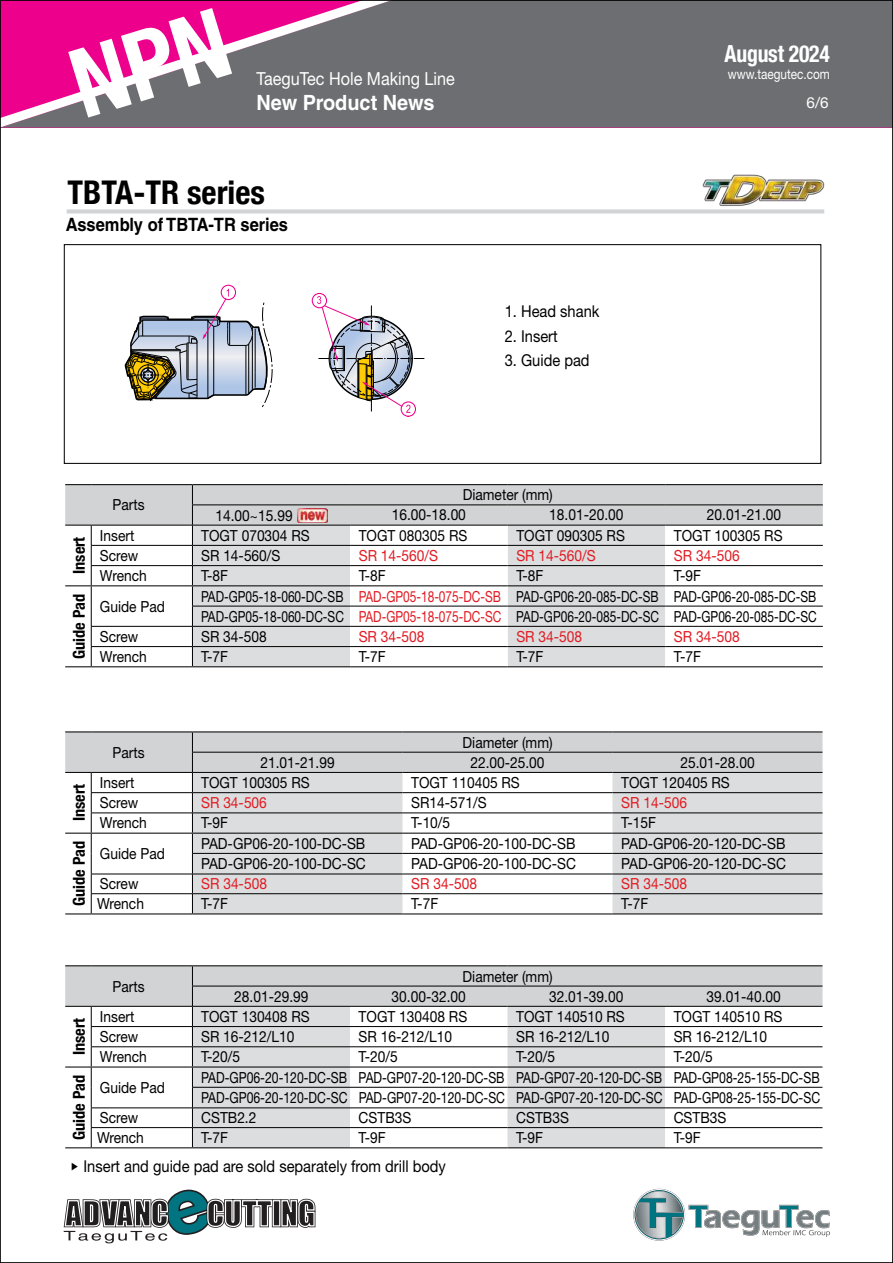
<style>
.page{position:relative;width:893px;height:1263px;background:#fff}
.page>*{position:absolute;margin:0;border:0;box-sizing:border-box;transform-origin:0 0}
.t1{font:700 condensed 32.7px "Helvetica Neue";color:#000}
.t2{font:700 condensed 23.55px "Helvetica Neue";letter-spacing:-.01em;color:#fff;scale:.92 1}
.t3{font:700 21px "Helvetica LT Std";color:#fff;scale:.95 1}
.t4{font:700 18.3px "Helvetica LT Std";color:#000;scale:.9 1}
.t5{font:18px "Helvetica Neue LT Std";color:#fff;scale:.9 1}
.t6{font:16.35px "Helvetica Neue LT Std";color:#000;scale:.9 1}
.t7{font:700 condensed 16.35px "Helvetica Neue";color:#000}
.t8{font:15.3px "Helvetica Neue LT Std";color:#000;scale:.9 1}
.t9{font:15.3px/20.1px "Helvetica Neue LT Std";color:#000;scale:.78 1}
.t10{font:15.3px/20.2px "Helvetica Neue LT Std";color:#000;scale:.8 1}
.t11{font:15.3px "Helvetica Neue LT Std";color:#e11b22;scale:.9 1}
.t12{font:15.3px "Helvetica Neue LT Std";color:#fff}
.t13{font:13.8px "Helvetica Neue LT Std";color:#fff;scale:.85 1}
.s1{color:#e11b22}
</style>
<div class="page">
<div style="left:423px;top:2px;width:468px;height:126px;background:#6d6e71"></div>
<svg style="left:2px;top:2px;width:421px;height:126px;background:#9b5581"></svg>
<svg style="left:63px;top:1189px;width:253px;height:55px"></svg>
<svg style="left:633px;top:1188px;width:197px;height:53px"></svg>
<svg style="left:65px;top:484px;width:758px;height:183px"></svg>
<hr style="left:91px;top:666px;width:101px;height:1px;background:#000">
<hr style="left:192px;top:666px;width:158px;height:1px;background:#000">
<hr style="left:350px;top:666px;width:158px;height:1px;background:#000">
<hr style="left:508px;top:666px;width:157px;height:1px;background:#000">
<hr style="left:665px;top:666px;width:158px;height:1px;background:#000">
<img style="left:297px;top:508px;width:30px;height:14px">
<svg style="left:65px;top:731px;width:757px;height:183px"></svg>
<hr style="left:91px;top:913px;width:101px;height:1px;background:#000">
<hr style="left:192px;top:913px;width:210px;height:1px;background:#000">
<hr style="left:402px;top:913px;width:210px;height:1px;background:#000">
<hr style="left:612px;top:913px;width:210px;height:1px;background:#000">
<svg style="left:65px;top:965px;width:757px;height:183px"></svg>
<hr style="left:91px;top:1147px;width:101px;height:1px;background:#000">
<hr style="left:192px;top:1147px;width:158px;height:1px;background:#000">
<hr style="left:350px;top:1147px;width:157px;height:1px;background:#000">
<hr style="left:507px;top:1147px;width:158px;height:1px;background:#000">
<hr style="left:665px;top:1147px;width:157px;height:1px;background:#000">
<div style="left:64px;top:244px;width:757px;height:220px;border:1px solid #000"></div>
<svg style="left:311px;top:292px;width:113px;height:125px"></svg>
<svg style="left:124px;top:284px;width:149px;height:123px"></svg>
<img style="left:702px;top:174px;width:123px;height:37px">
<svg style="left:67px;top:209px;width:757px;height:4px;background:#d5d7d8"></svg>
<svg style="left:68px;top:7px;width:164px;height:111px;background:#c13c8c"></svg>
<p class="t5" style="left:256px;top:67px;width:222px">TaeguTec Hole Making Line</p>
<h3 class="t3" style="left:256px;top:90px;width:189px">New Product News</h3>
<h1 class="t1" style="left:68px;top:172px;width:199px">TBTA-TR series</h1>
<p class="t4" style="left:66px;top:213px;width:248px">Assembly of TBTA-TR series</p>
<p class="t6" style="left:505px;top:302px;width:107px">1. Head shank</p>
<p class="t6" style="left:505px;top:326px;width:60px">2. Insert</p>
<p class="t6" style="left:505px;top:351px;width:96px">3. Guide pad</p>
<h2 class="t2" style="left:725px;top:40px;width:116px">August 2024</h2>
<p class="t13" style="left:728px;top:66px;width:121px">www.taegutec.com</p>
<p class="t12" style="left:807px;top:94px;width:24px">6/6</p>
<p class="t7" style="left:69px;top:574px;width:39px;rotate:-90deg">Insert</p>
<p class="t8" style="left:113px;top:496px;width:37px">Parts</p>
<p class="t8" style="left:463px;top:486px;width:102px">Diameter (mm)</p>
<p class="t8" style="left:215px;top:507px;width:87px">14.00~15.99</p>
<p class="t8" style="left:392px;top:506px;width:84px">16.00-18.00</p>
<p class="t8" style="left:549px;top:506px;width:84px">18.01-20.00</p>
<p class="t8" style="left:707px;top:506px;width:84px">20.01-21.00</p>
<p class="t8" style="left:100px;top:526px;width:40px">Insert</p>
<p class="t8" style="left:201px;top:526px;width:122px">TOGT 070304 RS</p>
<p class="t8" style="left:359px;top:526px;width:122px">TOGT 080305 RS</p>
<p class="t8" style="left:516px;top:526px;width:122px">TOGT 090305 RS</p>
<p class="t8" style="left:674px;top:526px;width:122px">TOGT 100305 RS</p>
<p class="t8" style="left:100px;top:546px;width:44px">Screw</p>
<p class="t8" style="left:201px;top:546px;width:90px">SR 14-560/S</p>
<p class="t11" style="left:359px;top:546px;width:90px">SR 14-560/S</p>
<p class="t11" style="left:516px;top:546px;width:90px">SR 14-560/S</p>
<p class="t11" style="left:674px;top:546px;width:75px">SR 34-506</p>
<p class="t8" style="left:100px;top:566px;width:54px">Wrench</p>
<p class="t8" style="left:201px;top:566px;width:32px">T-8F</p>
<p class="t8" style="left:359px;top:566px;width:32px">T-8F</p>
<p class="t8" style="left:516px;top:566px;width:32px">T-8F</p>
<p class="t8" style="left:674px;top:566px;width:32px">T-9F</p>
<p class="t7" style="left:69px;top:659px;width:66px;rotate:-90deg">Guide Pad</p>
<p class="t8" style="left:100px;top:597px;width:74px">Guide Pad</p>
<p class="t9" style="left:201px;top:586px;width:791px">PAD-GP05-18-060-DC-SB <span class="s1">PAD-GP05-18-075-DC-SB</span> PAD-GP06-20-085-DC-SB PAD-GP06-20-085-DC-SB<br>PAD-GP05-18-060-DC-SC <span class="s1">PAD-GP05-18-075-DC-SC</span> PAD-GP06-20-085-DC-SC PAD-GP06-20-085-DC-SC</p>
<p class="t8" style="left:100px;top:627px;width:44px">Screw</p>
<p class="t8" style="left:201px;top:627px;width:75px">SR 34-508</p>
<p class="t11" style="left:359px;top:627px;width:75px">SR 34-508</p>
<p class="t11" style="left:516px;top:627px;width:75px">SR 34-508</p>
<p class="t11" style="left:674px;top:627px;width:75px">SR 34-508</p>
<p class="t8" style="left:100px;top:647px;width:54px">Wrench</p>
<p class="t8" style="left:201px;top:647px;width:32px">T-7F</p>
<p class="t8" style="left:359px;top:647px;width:32px">T-7F</p>
<p class="t8" style="left:516px;top:647px;width:32px">T-7F</p>
<p class="t8" style="left:674px;top:647px;width:32px">T-7F</p>
<p class="t7" style="left:69px;top:821px;width:39px;rotate:-90deg">Insert</p>
<p class="t8" style="left:113px;top:743px;width:37px">Parts</p>
<p class="t8" style="left:463px;top:733px;width:102px">Diameter (mm)</p>
<p class="t8" style="left:260px;top:753px;width:84px">21.01-21.99</p>
<p class="t8" style="left:470px;top:753px;width:84px">22.00-25.00</p>
<p class="t8" style="left:680px;top:753px;width:84px">25.01-28.00</p>
<p class="t8" style="left:100px;top:773px;width:40px">Insert</p>
<p class="t8" style="left:201px;top:773px;width:122px">TOGT 100305 RS</p>
<p class="t8" style="left:411px;top:773px;width:122px">TOGT 110405 RS</p>
<p class="t8" style="left:621px;top:773px;width:122px">TOGT 120405 RS</p>
<p class="t8" style="left:100px;top:794px;width:44px">Screw</p>
<p class="t11" style="left:201px;top:794px;width:75px">SR 34-506</p>
<p class="t8" style="left:411px;top:794px;width:85px">SR14-571/S</p>
<p class="t11" style="left:621px;top:794px;width:75px">SR 14-506</p>
<p class="t8" style="left:100px;top:814px;width:54px">Wrench</p>
<p class="t8" style="left:201px;top:814px;width:32px">T-9F</p>
<p class="t8" style="left:411px;top:814px;width:45px">T-10/5</p>
<p class="t8" style="left:621px;top:814px;width:40px">T-15F</p>
<p class="t8" style="left:201px;top:834px;width:184px">PAD-GP06-20-100-DC-SB</p>
<p class="t8" style="left:411px;top:834px;width:184px">PAD-GP06-20-100-DC-SB</p>
<p class="t8" style="left:621px;top:834px;width:184px">PAD-GP06-20-120-DC-SB</p>
<p class="t8" style="left:201px;top:854px;width:185px">PAD-GP06-20-100-DC-SC</p>
<p class="t8" style="left:411px;top:854px;width:185px">PAD-GP06-20-100-DC-SC</p>
<p class="t8" style="left:621px;top:854px;width:185px">PAD-GP06-20-120-DC-SC</p>
<p class="t7" style="left:69px;top:906px;width:66px;rotate:-90deg">Guide Pad</p>
<p class="t8" style="left:100px;top:844px;width:74px">Guide Pad</p>
<p class="t8" style="left:100px;top:875px;width:44px">Screw</p>
<p class="t11" style="left:201px;top:875px;width:75px">SR 34-508</p>
<p class="t11" style="left:411px;top:875px;width:75px">SR 34-508</p>
<p class="t11" style="left:621px;top:875px;width:75px">SR 34-508</p>
<p class="t8" style="left:97px;top:895px;width:54px">Wrench</p>
<p class="t8" style="left:201px;top:895px;width:32px">T-7F</p>
<p class="t8" style="left:411px;top:895px;width:32px">T-7F</p>
<p class="t8" style="left:621px;top:895px;width:32px">T-7F</p>
<p class="t7" style="left:69px;top:1055px;width:39px;rotate:-90deg">Insert</p>
<p class="t8" style="left:113px;top:977px;width:37px">Parts</p>
<p class="t8" style="left:463px;top:967px;width:102px">Diameter (mm)</p>
<p class="t8" style="left:234px;top:987px;width:84px">28.01-29.99</p>
<p class="t8" style="left:392px;top:987px;width:84px">30.00-32.00</p>
<p class="t8" style="left:549px;top:987px;width:84px">32.01-39.00</p>
<p class="t8" style="left:707px;top:987px;width:84px">39.01-40.00</p>
<p class="t8" style="left:100px;top:1007px;width:40px">Insert</p>
<p class="t8" style="left:201px;top:1007px;width:122px">TOGT 130408 RS</p>
<p class="t8" style="left:359px;top:1007px;width:122px">TOGT 130408 RS</p>
<p class="t8" style="left:516px;top:1007px;width:122px">TOGT 140510 RS</p>
<p class="t8" style="left:674px;top:1007px;width:122px">TOGT 140510 RS</p>
<p class="t8" style="left:100px;top:1027px;width:44px">Screw</p>
<p class="t8" style="left:201px;top:1027px;width:105px">SR 16-212/L10</p>
<p class="t8" style="left:359px;top:1027px;width:105px">SR 16-212/L10</p>
<p class="t8" style="left:516px;top:1027px;width:105px">SR 16-212/L10</p>
<p class="t8" style="left:674px;top:1027px;width:105px">SR 16-212/L10</p>
<p class="t8" style="left:100px;top:1048px;width:54px">Wrench</p>
<p class="t8" style="left:201px;top:1048px;width:45px">T-20/5</p>
<p class="t8" style="left:359px;top:1048px;width:45px">T-20/5</p>
<p class="t8" style="left:516px;top:1048px;width:45px">T-20/5</p>
<p class="t8" style="left:674px;top:1048px;width:45px">T-20/5</p>
<p class="t7" style="left:69px;top:1140px;width:66px;rotate:-90deg">Guide Pad</p>
<p class="t8" style="left:100px;top:1078px;width:74px">Guide Pad</p>
<p class="t10" style="left:201px;top:1067px;width:775px">PAD-GP06-20-120-DC-SB PAD-GP07-20-120-DC-SB PAD-GP07-20-120-DC-SB PAD-GP08-25-155-DC-SB<br>PAD-GP06-20-120-DC-SC PAD-GP07-20-120-DC-SC PAD-GP07-20-120-DC-SC PAD-GP08-25-155-DC-SC</p>
<p class="t8" style="left:100px;top:1109px;width:44px">Screw</p>
<p class="t8" style="left:201px;top:1109px;width:63px">CSTB2.2</p>
<p class="t8" style="left:359px;top:1109px;width:60px">CSTB3S</p>
<p class="t8" style="left:516px;top:1109px;width:60px">CSTB3S</p>
<p class="t8" style="left:674px;top:1109px;width:60px">CSTB3S</p>
<p class="t8" style="left:97px;top:1128px;width:54px">Wrench</p>
<p class="t8" style="left:201px;top:1128px;width:32px">T-7F</p>
<p class="t8" style="left:359px;top:1128px;width:32px">T-9F</p>
<p class="t8" style="left:516px;top:1128px;width:32px">T-9F</p>
<p class="t8" style="left:674px;top:1128px;width:32px">T-9F</p>
<p class="t6" style="left:83px;top:1157px;width:404px">Insert and guide pad are sold separately from drill body</p>
</div>
